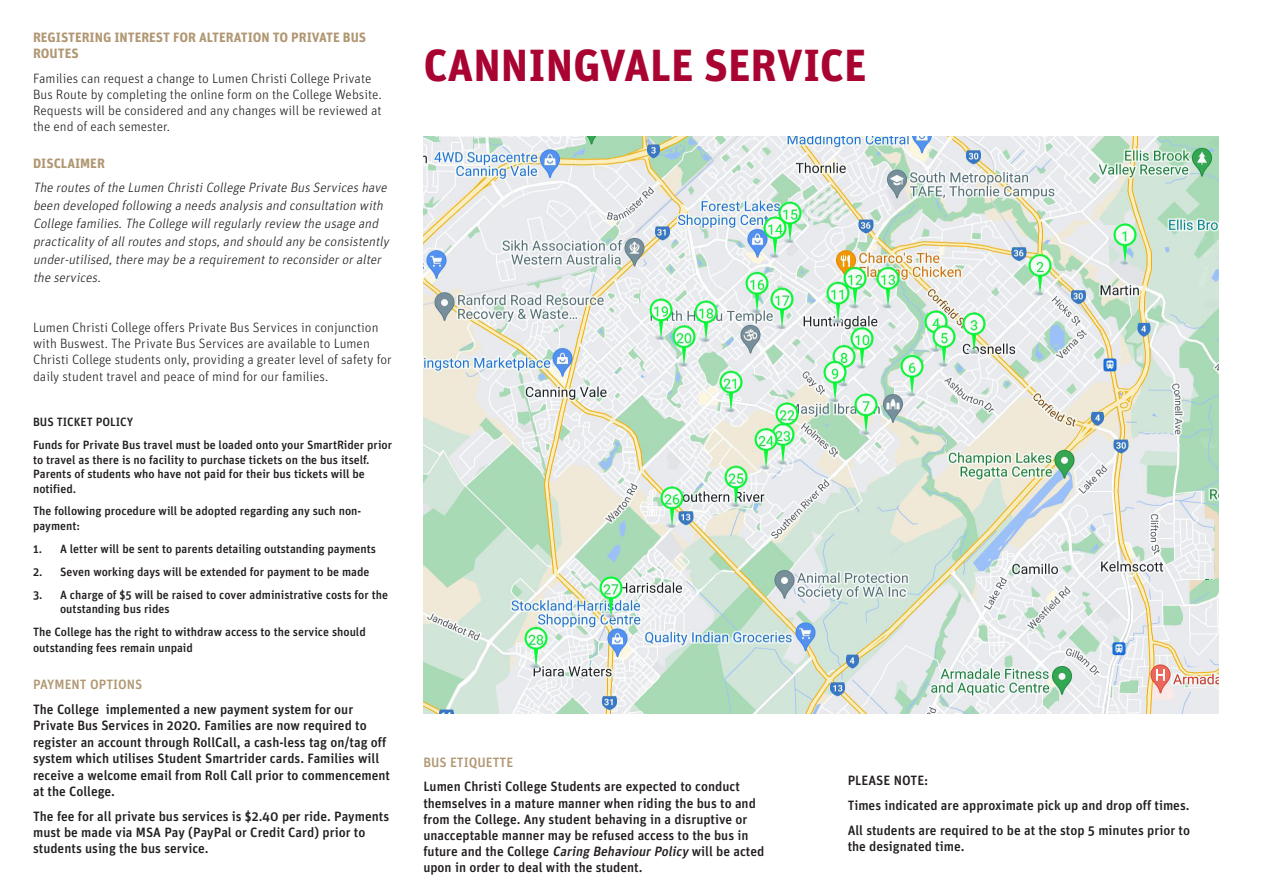
<style>
.page{position:relative;width:1263px;height:893px;background:#fff}
.page>*{position:absolute;margin:0;border:0;box-sizing:border-box;transform-origin:0 0}
.t1{font:700 45px "Unit";color:#a90332}
.t2{font:500 13.5px/16.2px "Unit";color:#231f20}
.t3{font:300 13.5px/16.2px "Unit";color:#231f20}
.t4{font:italic 300 13.5px/18px "Unit";color:#231f20}
.t5{font:700 13.5px/16.2px "Unit";color:#b19773}
.t6{font:500 13.5px "Unit";color:#b19773}
.t7{font:500 12px/14.4px "Unit";color:#231f20}
.s1{font-style:italic}
</style>
<div class="page">
<img style="left:423px;top:136px;width:795px;height:577px">
<p class="t5" style="left:33px;top:29px;width:335px">REGISTERING INTEREST FOR ALTERATION TO PRIVATE BUS<br>ROUTES</p>
<p class="t3" style="left:33px;top:70px;width:350px">Families can request a change to Lumen Christi College Private Bus Route by completing the online form on the College Website.<br>Requests will be considered and any changes will be reviewed at the end of each semester.</p>
<p class="t5" style="left:33px;top:155px;width:73px">DISCLAIMER</p>
<p class="t4" style="left:33px;top:178px;width:360px">The routes ofthe Lumen ChristiCollege Private Bus Services have been developed following a needs analysis and consultation with College families.The College willregularly review the usage and practicality ofallroutes and stops,and should any be consistently under-utilised,there may be a requirementto reconsideroralter the services.</p>
<p class="t3" style="left:33px;top:319px;width:360px">Lumen Christi College offers Private Bus Services in conjunction with Buswest. The Private Bus Services are available to Lumen Christi College students only, providing a greater level of safety for daily student travel and peace of mind for our families.</p>
<p class="t7" style="left:33px;top:415px;width:102px">BUS TICKET POLICY</p>
<p class="t7" style="left:33px;top:438px;width:361px">Funds for Private Bus travel must be loaded onto your SmartRider prior to travel as there is no facility to purchase tickets on the bus itself.<br>Parents of students who have not paid for their bus tickets will be notified.</p>
<p class="t7" style="left:33px;top:504px;width:330px">The following procedure will be adopted regarding any such non&shy;payment:</p>
<p class="t7" style="left:33px;top:541px;width:345px">1. A letter will be sent to parents detailing outstanding payments</p>
<p class="t7" style="left:33px;top:564px;width:338px">2. Seven working days will be extended for payment to be made</p>
<p class="t7" style="left:60px;top:587px;width:329px;text-indent:-27px">3. A charge of $5 will be raised to cover administrative costs for the outstanding bus rides</p>
<p class="t7" style="left:33px;top:623px;width:334px;line-height:16.2px">The College has the right to withdraw access to the service should outstanding fees remain unpaid</p>
<p class="t6" style="left:33px;top:676px;width:111px">PAYMENT OPTIONS</p>
<p class="t2" style="left:33px;top:701px;width:359px">The College implemented a new payment system for our Private Bus Services in 2020. Families are now required to register an account through RollCall, a cash-less tag on/tag off system which utilises Student Smartrider cards. Families will receive a welcome email from Roll Call prior to commencement at the College.</p>
<p class="t2" style="left:33px;top:808px;width:358px">The fee for all private bus services is $2.40 per ride. Payments must be made via MSA Pay (PayPal or Credit Card) prior to students using the bus service.</p>
<p class="t1" style="left:423px;top:37px;width:444px">CANNINGVALE SERVICE</p>
<p class="t6" style="left:423px;top:754px;width:91px">BUS ETIQUETTE</p>
<p class="t2" style="left:423px;top:778px;width:342px">Lumen Christi College Students are expected to conduct themselves in a mature manner when riding the bus to and from the College. Any student behaving in a disruptive or unacceptable manner may be refused access to the bus in future and the College <span class="s1">Caring BehaviourPolicy</span> will be acted upon in order to deal with the student.</p>
<p class="t2" style="left:848px;top:772px;width:82px">PLEASE NOTE:</p>
<p class="t2" style="left:848px;top:797px;width:343px">Times indicated are approximate pick up and drop off times.</p>
<p class="t2" style="left:848px;top:821px;width:344px">All students are required to be at the stop 5 minutes prior to the designated time.</p>
</div>
